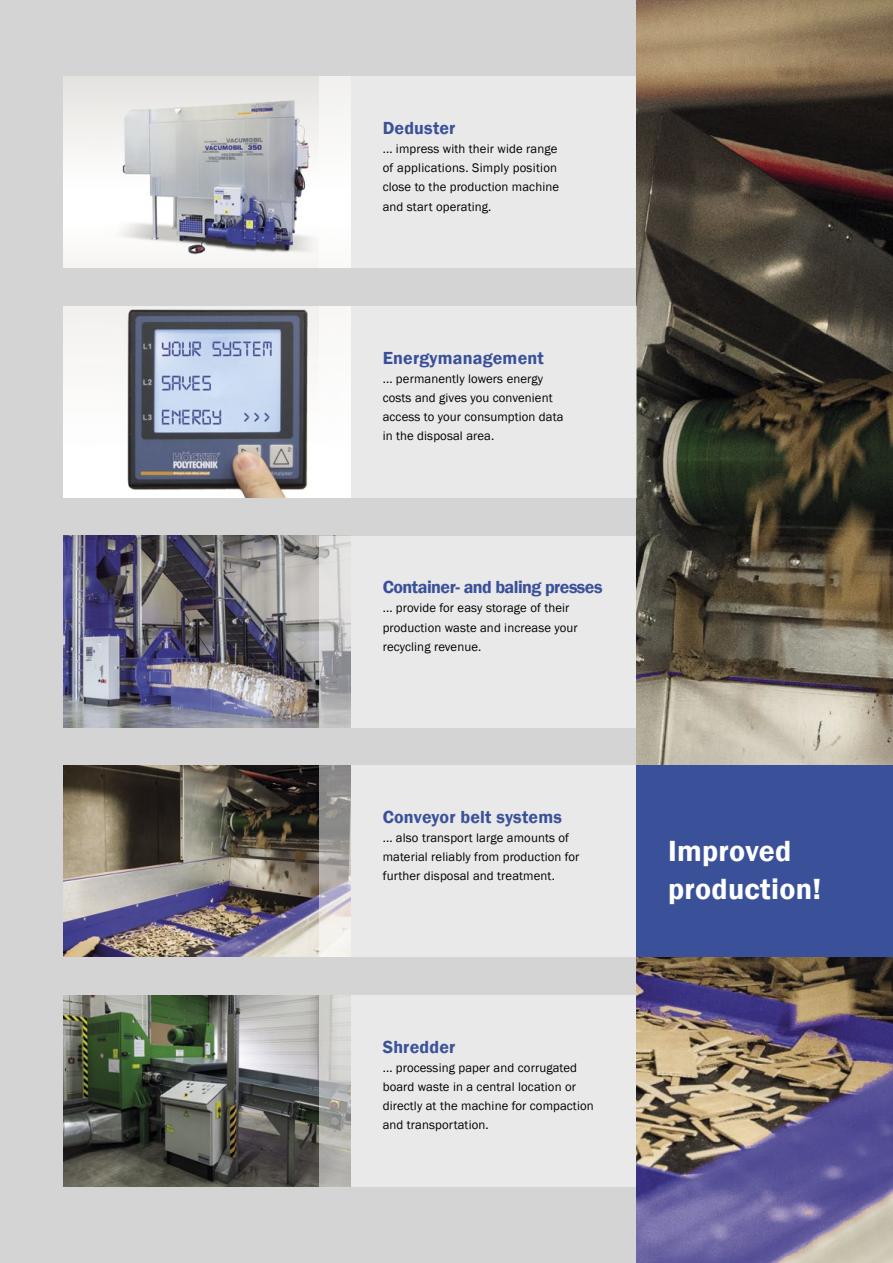
<style>
.page{position:relative;width:893px;height:1263px;background:#d4d4d4}
.page>*{position:absolute;margin:0;border:0;box-sizing:border-box;transform-origin:0 0}
.t1{font:600 30px/38.2px "Franklin Gothic";letter-spacing:.01em;color:#fff}
.t2{font:600 18px "Franklin Gothic";letter-spacing:.01em;color:#3a519a}
.t3{font:600 18px "Franklin Gothic";letter-spacing:-.03em;color:#3a519a}
.t4{font:12.75px/19.2px "Franklin Gothic";letter-spacing:.01em;color:#000}
</style>
<div class="page">
<img style="left:64px;top:765px;width:255px;height:192px">
<img style="left:64px;top:77px;width:255px;height:191px">
<img style="left:64px;top:995px;width:255px;height:191px">
<img style="left:64px;top:306px;width:255px;height:191px">
<img style="left:64px;top:536px;width:255px;height:191px">
<img style="left:637px;top:0;width:256px;height:1263px">
<svg style="left:319px;top:995px;width:317px;height:191px;background:#e4e4e4"></svg>
<svg style="left:319px;top:765px;width:317px;height:192px;background:#e3e3e3"></svg>
<svg style="left:319px;top:536px;width:317px;height:191px;background:#e5e5e5"></svg>
<svg style="left:319px;top:306px;width:317px;height:191px;background:#eaeaea"></svg>
<svg style="left:319px;top:77px;width:317px;height:191px;background:#eaeaea"></svg>
<div style="left:636px;top:765px;width:257px;height:192px;background:#3a519a"></div>
<h2 class="t2" style="left:383px;top:117px;width:74px">Deduster</h2>
<p class="t4" style="left:383px;top:139px;width:178px">... impress with their wide range of applications. Simply position close to the production machine and start operating.</p>
<h2 class="t2" style="left:383px;top:346px;width:163px">Energymanagement</h2>
<p class="t4" style="left:383px;top:369px;width:182px">... permanently lowers energy costs and gives you convenient access to your consumption data in the disposal area.</p>
<h2 class="t3" style="left:383px;top:576px;width:221px">Container- and baling presses</h2>
<p class="t4" style="left:383px;top:599px;width:197px">... provide for easy storage of their production waste and increase your recycling revenue.</p>
<h2 class="t2" style="left:383px;top:806px;width:181px">Conveyor belt systems</h2>
<p class="t4" style="left:383px;top:828px;width:198px">... also transport large amounts of material reliably from production for further disposal and treatment.</p>
<h2 class="t2" style="left:383px;top:1035px;width:74px">Shredder</h2>
<p class="t4" style="left:383px;top:1058px;width:213px">... processing paper and corrugated board waste in a central location or directly at the machine for compaction and transportation.</p>
<h1 class="t1" style="left:668px;top:832px;width:155px">Improved production!</h1>
</div>
